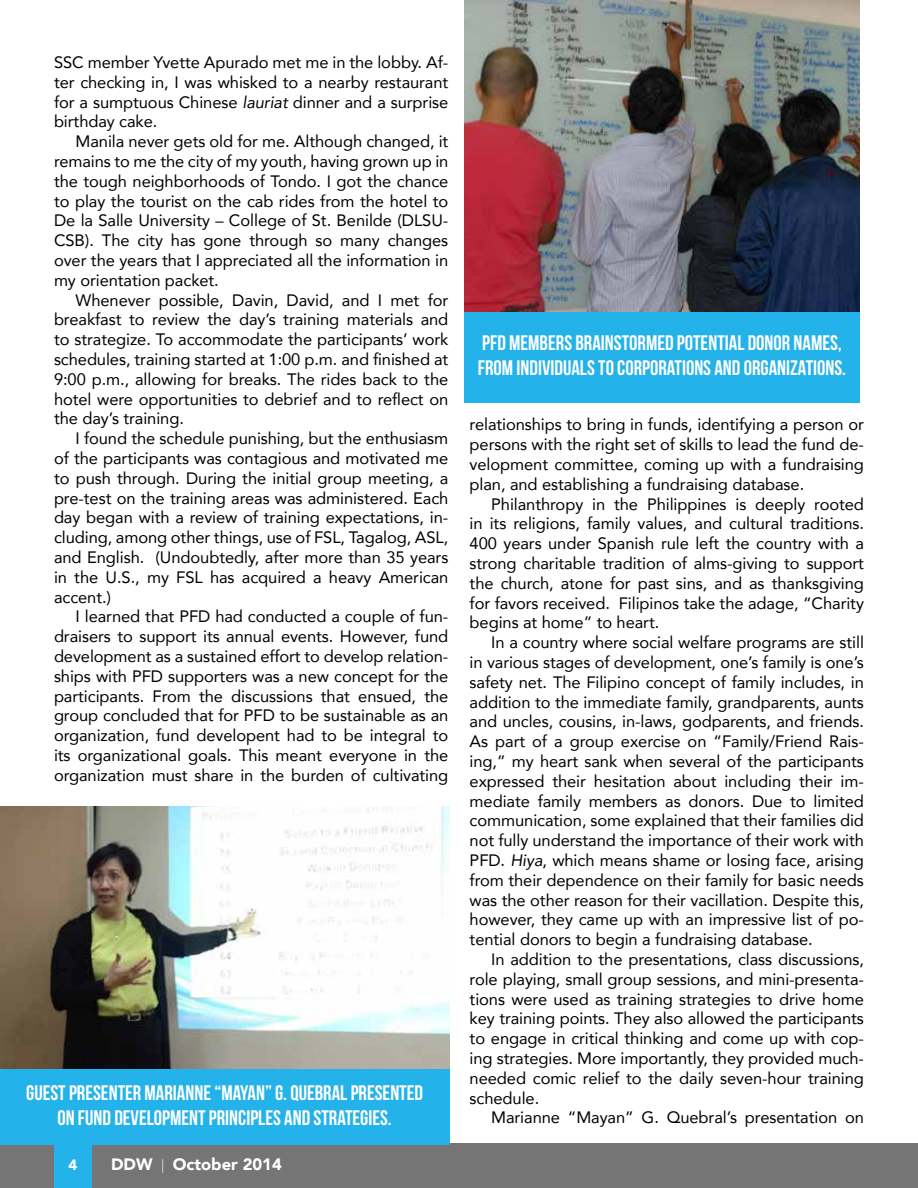
<style>
.page{position:relative;width:918px;height:1188px;background:#fff}
.page>*{position:absolute;margin:0;border:0;box-sizing:border-box;transform-origin:0 0}
.t1{font:21px/25.2px "Bebas Neue";color:#fff;text-align:center}
.t2{font:16.5px/19.8px "Avenir";letter-spacing:-.005em;color:#000;text-align:justify}
.t3{font:900 16.5px "Avenir";color:#fff}
.t4{font:900 15px "Avenir";color:#fff}
.s1{font-style:italic}
</style>
<div class="page">
<div style="left:0;top:1143px;width:918px;height:45px;background:#767575"></div>
<svg style="left:162px;top:1159px;width:1px;height:14px"></svg>
<div style="left:54px;top:1143px;width:38px;height:45px;background:#23b2e9"></div>
<img style="left:0;top:806px;width:449px;height:263px">
<div style="left:0;top:1069px;width:449px;height:76px;background:#23b2e9"></div>
<img style="left:464px;top:0;width:396px;height:312px">
<div style="left:464px;top:312px;width:396px;height:91px;background:#23b2e9"></div>
<p class="t2" style="left:54px;top:52px;width:396px">SSC member Yvette Apurado met me in the lobby. Af&shy;ter checking in, I was whisked to a nearby restaurant for a sumptuous Chinese <span class="s1">lauriat</span> dinner and a surprise birthday cake.</p>
<p class="t2" style="left:54px;top:131px;width:396px;text-indent:22px">Manila never gets old for me. Although changed, it remains to me the city of my youth, having grown up in the tough neighborhoods of Tondo. I got the chance to play the tourist on the cab rides from the hotel to De la Salle University – College of St. Benilde (DLSU-CSB). The city has gone through so many changes over the years that I appreciated all the information in my orientation packet.</p>
<p class="t2" style="left:54px;top:290px;width:396px;text-indent:22px">Whenever possible, Davin, David, and I met for breakfast to review the day’s training materials and to strategize. To accommodate the participants’ work schedules, training started at 1:00 p.m. and finished at 9:00 p.m., allowing for breaks. The rides back to the hotel were opportunities to debrief and to reflect on the day’s training.</p>
<p class="t2" style="left:54px;top:428px;width:396px;text-indent:22px">I found the schedule punishing, but the enthusiasm of the participants was contagious and motivated me to push through. During the initial group meeting, a pre-test on the training areas was administered. Each day began with a review of training expectations, in&shy;cluding, among other things, use of FSL, Tagalog, ASL, and English. (Undoubtedly, after more than 35 years in the U.S., my FSL has acquired a heavy American accent.)</p>
<p class="t2" style="left:54px;top:606px;width:396px;text-indent:22px">I learned that PFD had conducted a couple of fun&shy;draisers to support its annual events. However, fund development as a sustained effort to develop relation&shy;ships with PFD supporters was a new concept for the participants. From the discussions that ensued, the group concluded that for PFD to be sustainable as an organization, fund developent had to be integral to its organizational goals. This meant everyone in the organization must share in the burden of cultivating</p>
<p class="t1" style="left:26px;top:1080px;width:398px">GUEST PRESENTER MARIANNE “MAYAN” G. QUEBRAL PRESENTED<br>ON FUND DEVELOPMENT PRINCIPLES AND STRATEGIES.</p>
<p class="t4" style="left:69px;top:1152px;width:10px">4</p>
<p class="t3" style="left:111px;top:1150px;width:172px">DDW October 2014</p>
<p class="t1" style="left:478px;top:330px;width:370px;text-align:left">PFD MEMBERS BRAINSTORMED POTENTIAL DONOR NAMES,<br>FROM INDIVIDUALS TO CORPORATIONS AND ORGANIZATIONS.</p>
<p class="t2" style="left:470px;top:414px;width:396px">relationships to bring in funds, identifying a person or persons with the right set of skills to lead the fund de&shy;velopment committee, coming up with a fundraising plan, and establishing a fundraising database.</p>
<p class="t2" style="left:470px;top:494px;width:396px;text-indent:22px">Philanthropy in the Philippines is deeply rooted in its religions, family values, and cultural traditions.<br>400 years under Spanish rule left the country with a strong charitable tradition of alms-giving to support the church, atone for past sins, and as thanksgiving for favors received. Filipinos take the adage, “Charity begins at home” to heart.</p>
<p class="t2" style="left:470px;top:632px;width:396px;text-indent:22px">In a country where social welfare programs are still in various stages of development, one’s family is one’s safety net. The Filipino concept of family includes, in addition to the immediate family, grandparents, aunts and uncles, cousins, in-laws, godparents, and friends.<br>As part of a group exercise on “Family/Friend Rais&shy;ing,” my heart sank when several of the participants expressed their hesitation about including their im&shy;mediate family members as donors. Due to limited communication, some explained that their families did not fully understand the importance of their work with PFD. <span class="s1">Hiya</span>, which means shame or losing face, arising from their dependence on their family for basic needs was the other reason for their vacillation. Despite this, however, they came up with an impressive list of po&shy;tential donors to begin a fundraising database.</p>
<p class="t2" style="left:470px;top:949px;width:396px;text-indent:22px">In addition to the presentations, class discussions, role playing, small group sessions, and mini-presenta&shy;tions were used as training strategies to drive home key training points. They also allowed the participants to engage in critical thinking and come up with cop&shy;ing strategies. More importantly, they provided much&shy;needed comic relief to the daily seven-hour training schedule.</p>
<p class="t2" style="left:491px;top:1107px;width:374px">Marianne “Mayan” G. Quebral’s presentation on</p>
</div>
